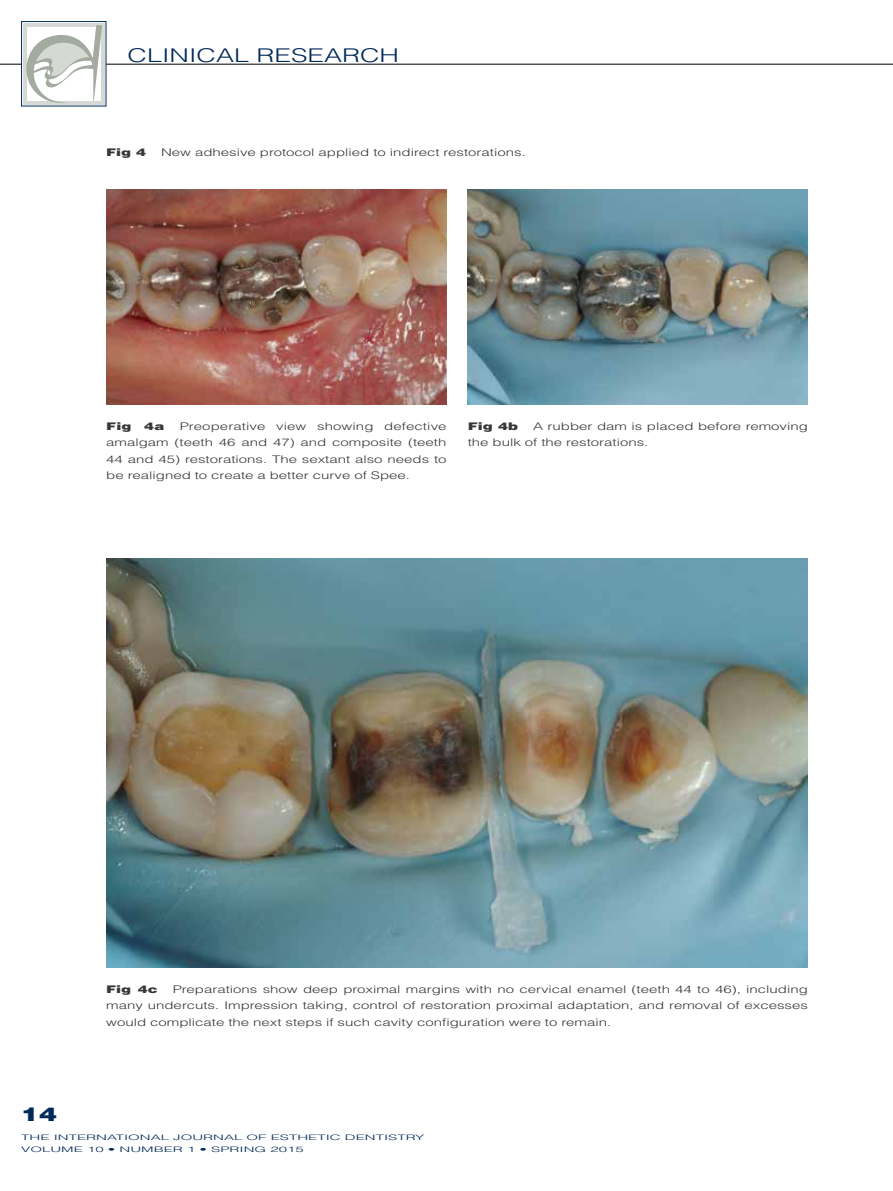
<style>
.page{position:relative;width:893px;height:1191px;background:#fff}
.page>*{position:absolute;margin:0;border:0;box-sizing:border-box;transform-origin:0 0}
.t1{font:300 18.9px "Helvetica LT Std";color:#002a59;scale:1.43 1}
.t2{font:900 18.9px "Helvetica LT Std";color:#002a59;scale:1.43 1}
.t3{font:300 10.5px/16.5px "Helvetica LT Std";color:#373736;text-align:justify;scale:1.43 1}
.t4{font:900 10.5px "Helvetica LT Std";color:#373736;scale:1.43 1}
.t5{font:300 7.5px/12.8px "Helvetica LT Std";color:#002a59;scale:2 1}
</style>
<div class="page">
<hr style="left:0;top:64px;width:893px;height:1px;background:#000">
<div style="left:21px;top:21px;width:85px;height:85px;border:1px solid #002a59"></div>
<div style="left:23px;top:23px;width:82px;height:82px;background:#d5d9d3"></div>
<svg style="left:26px;top:25px;width:76px;height:78px"></svg>
<img style="left:106px;top:189px;width:340px;height:216px">
<img style="left:106px;top:558px;width:702px;height:409px">
<img style="left:468px;top:189px;width:340px;height:216px">
<h1 class="t1" style="left:128px;top:43px;width:191px">CLINICAL RESEARCH</h1>
<p class="t4" style="left:106px;top:146px;width:29px">Fig 4</p>
<p class="t3" style="left:161px;top:144px;width:257px">New adhesive protocol applied to indirect restorations.</p>
<p class="t4" style="left:106px;top:419px;width:42px">Fig 4a</p>
<p class="t3" style="left:106px;top:418px;width:239px;text-indent:73px">Preoperative view showing defective amalgam (teeth 46 and 47) and composite (teeth 44 and 45) restorations. The sextant also needs to be realigned to create a better curve of Spee.</p>
<p class="t4" style="left:468px;top:419px;width:37px">Fig 4b</p>
<p class="t3" style="left:468px;top:418px;width:239px;text-indent:65px">A rubber dam is placed before removing the bulk of the restorations.</p>
<p class="t3" style="left:106px;top:980px;width:492px;text-indent:66px">Preparations show deep proximal margins with no cervical enamel (teeth 44 to 46), including many undercuts. Impression taking, control of restoration proximal adaptation, and removal of excesses would complicate the next steps if such cavity configuration were to remain.</p>
<p class="t4" style="left:106px;top:982px;width:37px">Fig 4c</p>
<h1 class="t2" style="left:21px;top:1102px;width:27px">14</h1>
<p class="t5" style="left:21px;top:1130px;width:203px">THE INTERNATIONAL JOURNAL OF ESTHETIC DENTISTRY<br>VOLUME 10 • NUMBER 1 • SPRING 2015</p>
</div>
